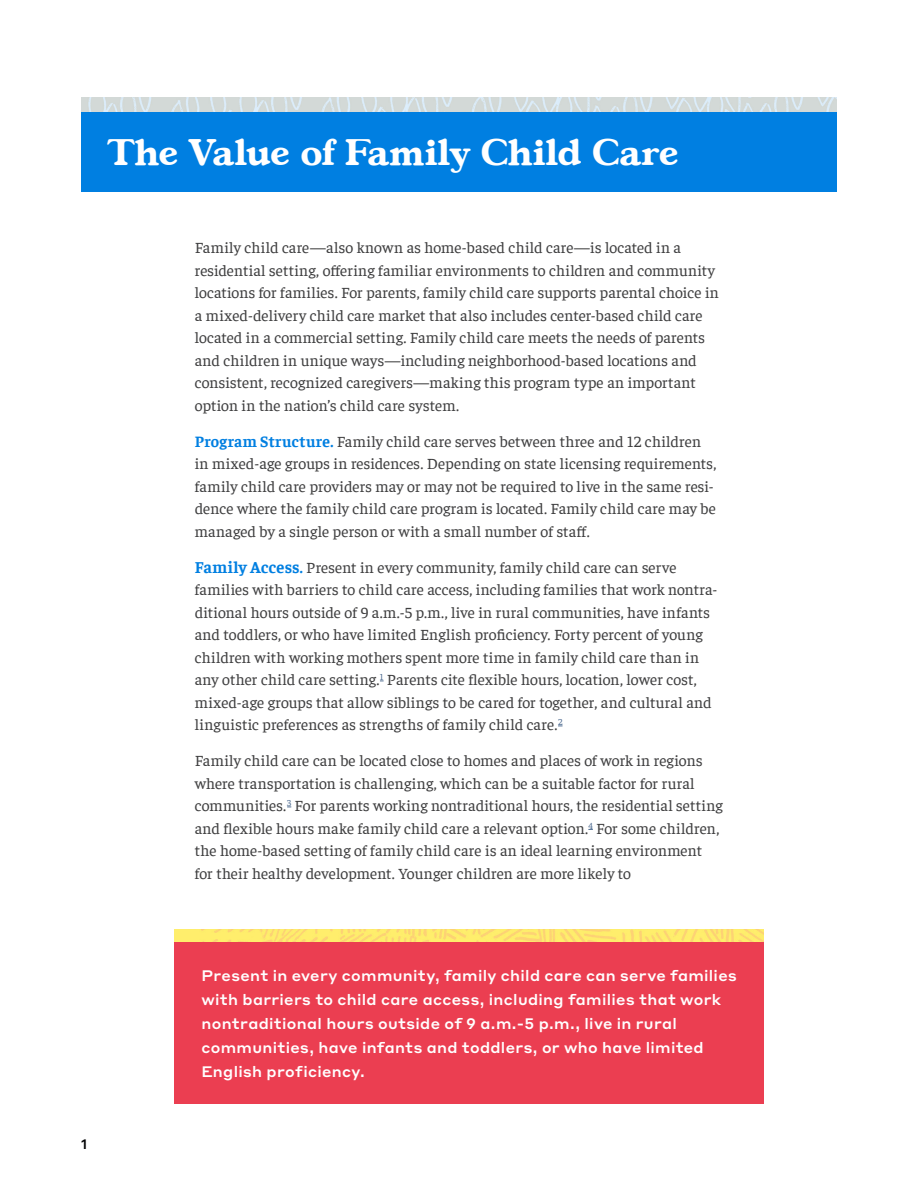
<style>
.page{position:relative;width:918px;height:1188px;background:#fff}
.page>*{position:absolute;margin:0;border:0;box-sizing:border-box;transform-origin:0 0}
.H2_-_Chapter_Title_N{font:700 36px "Gascogne TS";letter-spacing:.01em;color:#fff}
.Body_-_Report{font:15.75px/22.5px "Faustina";letter-spacing:.005em;color:#3e3e3f}
.Callout_or_Highlight{font:500 15px/24px "Styrene A";letter-spacing:.02em;color:#fff}
.t1{font:500 13.5px "Styrene A";color:#010203}
.s1{font-weight:700;color:#007fe1}
.s2{font-weight:700;font-size:16.5px;color:#007fe1}
</style>
<div class="page">
<div style="left:81px;top:111px;width:756px;height:81px;background:#007fe1"></div>
<img style="left:81px;top:98px;width:756px;height:13px">
<img style="left:175px;top:929px;width:589px;height:14px">
<div style="left:174px;top:943px;width:590px;height:161px;background:#eb3e51"></div>
<p class="H2_-_Chapter_Title_N" style="left:108px;top:129px;width:572px">The Value of Family Child Care</p>
<p class="Body_-_Report" style="left:195px;top:236px;width:526px">Family child care—also known as home-based child care—is located in a residential setting, offering familiar environments to children and community locations for families. For parents, family child care supports parental choice in a mixed-delivery child care market that also includes center-based child care located in a commercial setting. Family child care meets the needs of parents and children in unique ways—including neighborhood-based locations and consistent, recognized caregivers—making this program type an important option in the nation’s child care system.</p>
<p class="Body_-_Report" style="left:195px;top:429px;width:523px"><span class="s1">Program Structure.</span> Family child care serves between three and 12 children in mixed-age groups in residences. Depending on state licensing requirements, family child care providers may or may not be required to live in the same resi&shy;dence where the family child care program is located. Family child care may be managed by a single person or with a small number of staff.</p>
<p class="Body_-_Report" style="left:195px;top:555px;width:524px"><span class="s2">Family Access</span><span class="s1">.</span> Present in every community, family child care can serve families with barriers to child care access, including families that work nontra&shy;ditional hours outside of 9 a.m.-5 p.m., live in rural communities, have infants and toddlers, or who have limited English proficiency. Forty percent of young children with working mothers spent more time in family child care than in any other child care setting.<sup>1</sup> Parents cite flexible hours, location, lower cost, mixed-age groups that allow siblings to be cared for together, and cultural and linguistic preferences as strengths of family child care.<sup>2</sup></p>
<p class="Body_-_Report" style="left:195px;top:749px;width:530px">Family child care can be located close to homes and places of work in regions where transportation is challenging, which can be a suitable factor for rural communities.<sup>3</sup> For parents working nontraditional hours, the residential setting and flexible hours make family child care a relevant option.<sup>4</sup> For some children, the home-based setting of family child care is an ideal learning environment for their healthy development. Younger children are more likely to</p>
<p class="t1" style="left:81px;top:1133px;width:8px">1</p>
<p class="Callout_or_Highlight" style="left:201px;top:963px;width:537px">Present in every community, family child care can serve families with barriers to child care access, including families that work nontraditional hours outside of 9 a.m.-5 p.m., live in rural communities, have infants and toddlers, or who have limited English proficiency.</p>
</div>
